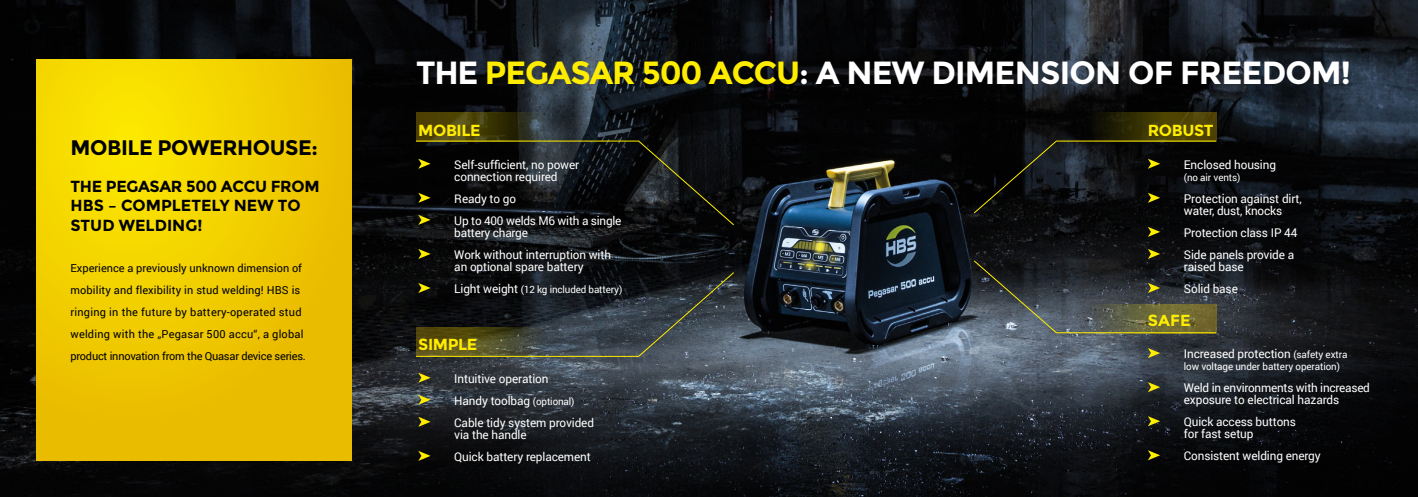
<style>
.page{position:relative;width:1418px;height:497px;background:#fff}
.page>*{position:absolute;margin:0;border:0;box-sizing:border-box;transform-origin:0 0}
.t1{font:700 32px "Montserrat";letter-spacing:-.025em;color:#fff}
.t2{font:700 21px "Montserrat";letter-spacing:-.02em;color:#000}
.t3{font:700 16px/19.5px "Montserrat";letter-spacing:-.005em;color:#000}
.t4{font:700 16px "Montserrat";letter-spacing:-.025em;color:#ffed00}
.t5{font:12px/22px "Roboto";letter-spacing:-.01em;color:#fff}
.t6{font:11px/22px "Roboto";letter-spacing:.01em;color:#000}
.t7{font:10px "Roboto";letter-spacing:-.01em;color:#fff}
.s1{color:#ffed00}
.s2{font-size:12px}
.s3{font-size:10px}
</style>
<div class="page">
<img style="left:0;top:0;width:1417px;height:496px">
<svg style="left:36px;top:59px;width:315px;height:401px;background:#f0cb00"></svg>
<svg style="left:1087px;top:113px;width:128px;height:27px;background:#383204"></svg>
<svg style="left:416px;top:113px;width:128px;height:27px;background:#433e13"></svg>
<svg style="left:418px;top:248px;width:12px;height:10px"></svg>
<svg style="left:418px;top:372px;width:12px;height:10px"></svg>
<svg style="left:418px;top:394px;width:12px;height:10px"></svg>
<svg style="left:418px;top:416px;width:12px;height:10px"></svg>
<svg style="left:418px;top:450px;width:12px;height:10px"></svg>
<svg style="left:1147px;top:226px;width:13px;height:10px"></svg>
<svg style="left:1147px;top:347px;width:13px;height:10px"></svg>
<svg style="left:1147px;top:381px;width:13px;height:10px"></svg>
<svg style="left:1147px;top:415px;width:13px;height:10px"></svg>
<svg style="left:1147px;top:449px;width:13px;height:10px"></svg>
<svg style="left:415px;top:140px;width:320px;height:86px;background:#131513"></svg>
<svg style="left:972px;top:140px;width:244px;height:74px;background:#111210"></svg>
<svg style="left:415px;top:271px;width:320px;height:86px;background:#2e332f"></svg>
<svg style="left:972px;top:248px;width:244px;height:85px;background:#3b3f3a"></svg>
<h2 class="t2" style="left:70px;top:134px;width:249px">MOBILE POWERHOUSE:</h2>
<h3 class="t3" style="left:70px;top:177px;width:251px">THE PEGASAR 500 ACCU FROM<br>HBS – COMPLETELY NEW TO<br>STUD WELDING!</h3>
<p class="t6" style="left:70px;top:256px;width:237px">Experience a previously unknown dimension of mobility and flexibility in stud welding! HBS is ringing in the future by battery-operated stud welding with the „Pegasar 500 accu“, a global product innovation from the Quasar device series.</p>
<h1 class="t1" style="left:416px;top:53px;width:936px">THE <span class="s1">PEGASAR 500 ACCU</span>: A NEW DIMENSION OF FREEDOM!</h1>
<h3 class="t4" style="left:418px;top:121px;width:64px">MOBILE</h3>
<p class="t5" style="left:454px;top:158px;width:126px;line-height:12px">Self-sufficient, no power connection required</p>
<p class="t5" style="left:454px;top:187px;width:169px">Ready to go<br>Up to 400 welds M6 with a single</p>
<p class="t5" style="left:454px;top:221px;width:158px">battery charge<br>Work without interruption with</p>
<p class="t5" style="left:454px;top:255px;width:131px">an optional spare battery</p>
<p class="t7" style="left:454px;top:282px;width:169px"><span class="s2">Light weight</span> (12 kg included battery)</p>
<h3 class="t4" style="left:418px;top:334px;width:61px">SIMPLE</h3>
<p class="t5" style="left:454px;top:366px;width:141px">Intuitive operation<br>Handy toolbag <span class="s3">(optional)<br></span>Cable tidy system provided</p>
<p class="t5" style="left:454px;top:422px;width:138px">via the handle<br>Quick battery replacement</p>
<h3 class="t4" style="left:1147px;top:121px;width:67px">ROBUST</h3>
<p class="t5" style="left:1183px;top:153px;width:94px">Enclosed housing</p>
<p class="t7" style="left:1183px;top:170px;width:58px">(no air vents)</p>
<p class="t5" style="left:1183px;top:192px;width:119px;line-height:12px">Protection against dirt, water, dust, knocks</p>
<p class="t5" style="left:1183px;top:221px;width:115px">Protection class IP 44<br>Side panels provide a</p>
<p class="t5" style="left:1183px;top:255px;width:61px">raised base<br>Solid base</p>
<h3 class="t4" style="left:1147px;top:310px;width:44px">SAFE</h3>
<p class="t5" style="left:1183px;top:342px;width:165px">Increased protection <span class="s3">(safety extra</span></p>
<p class="t7" style="left:1183px;top:359px;width:158px">low voltage under battery operation)</p>
<p class="t5" style="left:1183px;top:381px;width:188px;line-height:12px">Weld in environments with increased exposure to electrical hazards</p>
<p class="t5" style="left:1183px;top:415px;width:114px;line-height:12px">Quick access buttons for fast setup</p>
<p class="t5" style="left:1183px;top:444px;width:138px">Consistent welding energy</p>
</div>
